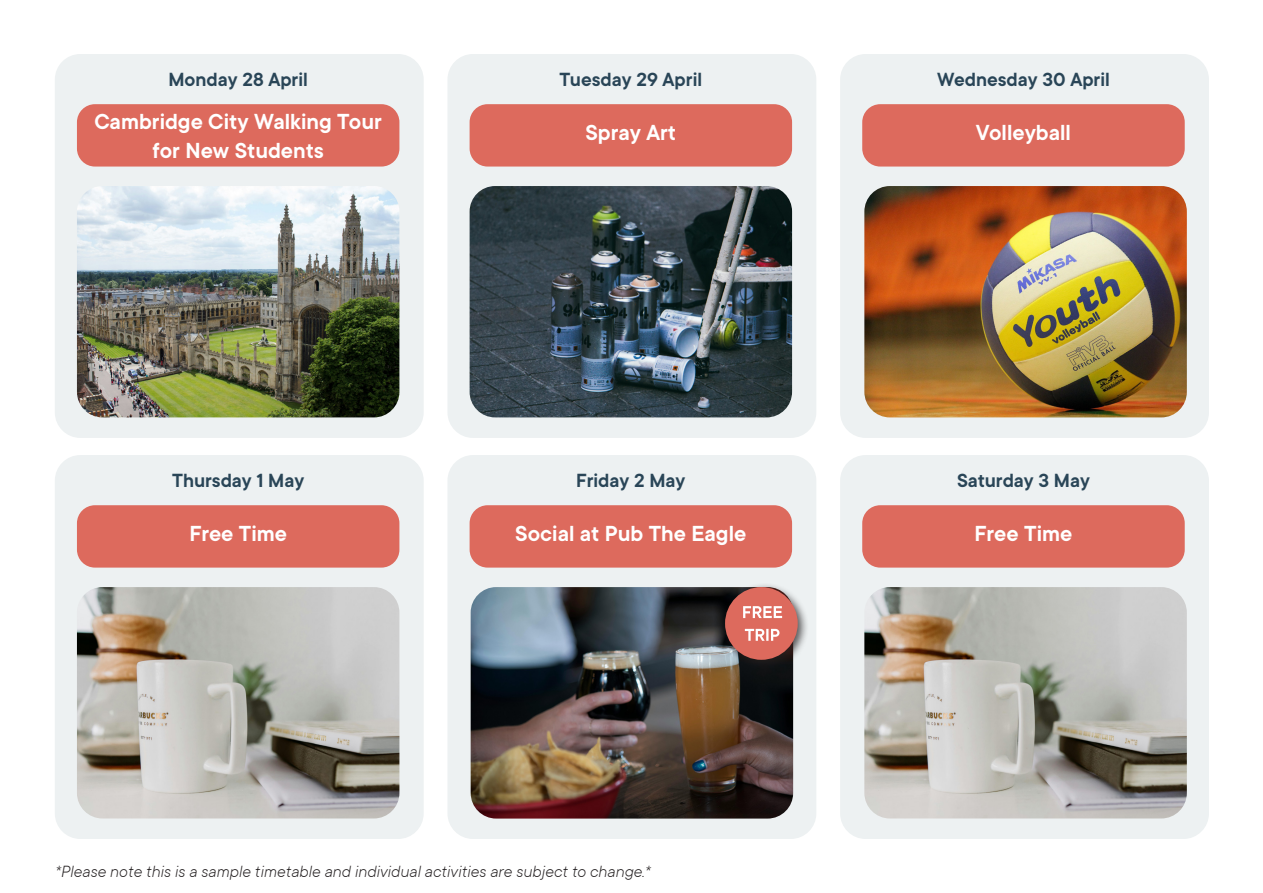
<style>
.page{position:relative;width:1263px;height:893px;background:#fff}
.page>*{position:absolute;margin:0;border:0;box-sizing:border-box;transform-origin:0 0}
.t1{font:600 24px/28.8px "TT Commons";color:#fff;text-align:center}
.t2{font:600 21px "TT Commons";color:#294557}
.t3{font:italic 300 18px "TT Commons";color:#231f20}
</style>
<div class="page">
<div style="left:840px;top:455px;width:369px;height:384px;background:#edf1f2;border-radius:26px"></div>
<div style="left:55px;top:54px;width:369px;height:384px;background:#edf1f2;border-radius:26px"></div>
<div style="left:55px;top:455px;width:369px;height:384px;background:#edf1f2;border-radius:26px"></div>
<div style="left:840px;top:54px;width:369px;height:384px;background:#edf1f2;border-radius:26px"></div>
<div style="left:447px;top:54px;width:369px;height:384px;background:#edf1f2;border-radius:26px"></div>
<div style="left:447px;top:455px;width:369px;height:384px;background:#edf1f2;border-radius:26px"></div>
<div style="left:77px;top:104px;width:322px;height:63px;background:#dd6a5d;border-radius:18px"></div>
<div style="left:77px;top:505px;width:322px;height:63px;background:#dd6a5d;border-radius:18px"></div>
<div style="left:862px;top:104px;width:323px;height:63px;background:#dd6a5d;border-radius:18px"></div>
<div style="left:862px;top:505px;width:323px;height:63px;background:#dd6a5d;border-radius:18px"></div>
<div style="left:470px;top:104px;width:322px;height:63px;background:#dd6a5d;border-radius:18px"></div>
<div style="left:470px;top:505px;width:322px;height:63px;background:#dd6a5d;border-radius:18px"></div>
<img style="left:77px;top:186px;width:322px;height:231px">
<img style="left:77px;top:587px;width:322px;height:231px">
<img style="left:864px;top:587px;width:323px;height:231px">
<img style="left:470px;top:186px;width:322px;height:231px">
<img style="left:864px;top:186px;width:323px;height:231px">
<img style="left:471px;top:587px;width:322px;height:232px">
<div style="left:720px;top:582px;width:89px;height:89px;background:#231f20;opacity:.75"></div>
<div style="left:725px;top:587px;width:73px;height:73px;background:#dd6a5d;border-radius:50%"></div>
<svg style="left:745px;top:629px;width:34px;height:12px"></svg>
<svg style="left:743px;top:606px;width:39px;height:12px"></svg>
<p class="t2" style="left:168px;top:68px;width:141px">Monday 28 April</p>
<p class="t2" style="left:559px;top:68px;width:144px">Tuesday 29 April</p>
<p class="t2" style="left:937px;top:68px;width:174px">Wednesday 30 April</p>
<p class="t1" style="left:94px;top:108px;width:289px">Cambridge City Walking Tour for New Students</p>
<p class="t1" style="left:585px;top:118px;width:92px">Spray Art</p>
<p class="t1" style="left:976px;top:118px;width:97px">Volleyball</p>
<p class="t2" style="left:172px;top:469px;width:134px">Thursday 1 May</p>
<p class="t2" style="left:576px;top:469px;width:111px">Friday 2 May</p>
<p class="t2" style="left:957px;top:469px;width:134px">Saturday 3 May</p>
<p class="t1" style="left:189px;top:519px;width:99px">Free Time</p>
<p class="t1" style="left:515px;top:519px;width:232px">Social at Pub The Eagle</p>
<p class="t1" style="left:975px;top:519px;width:99px">Free Time</p>
<p class="t3" style="left:55px;top:862px;width:597px">*Please note this is a sample timetable and individual activities are subject to change.*</p>
</div>
